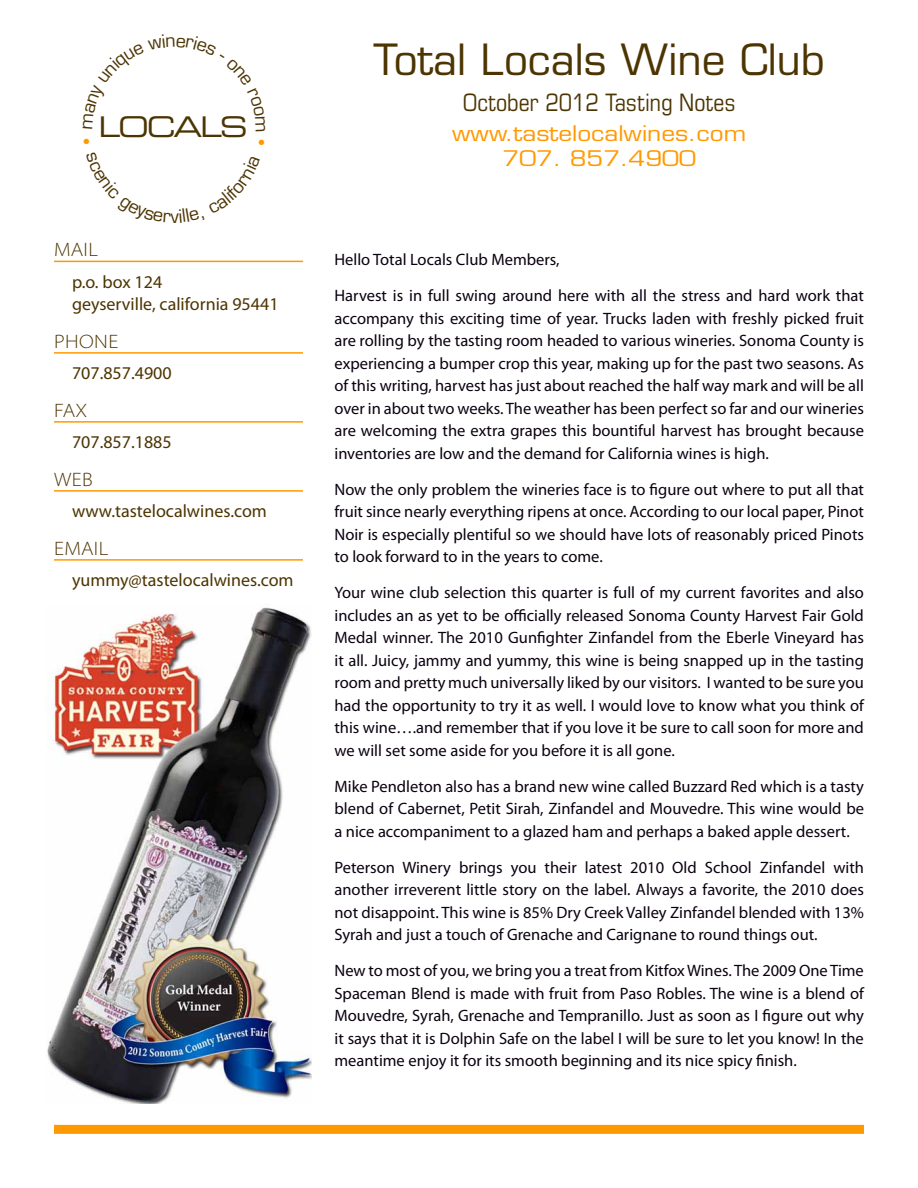
<style>
.page{position:relative;width:918px;height:1188px;background:#fff}
.page>*{position:absolute;margin:0;border:0;box-sizing:border-box;transform-origin:0 0}
.t1{font:42px "Eurostile";color:#4d3502}
.t2{font:28.5px "Eurostile Extended Two";letter-spacing:-.075em;color:#4c3503}
.t3{font:condensed 24px "Eurostile";color:#4d3502}
.t4{font:21px/25.2px "Eurostile";color:#f90;text-align:center;scale:1.16 1}
.t5{font:300 semi-expanded 19.5px "Myriad Pro";letter-spacing:.02em;color:#4d3502}
.t6{font:18px/22.5px "Myriad Pro";color:#4d3502}
.t7{font:16.5px/22.5px "Myriad Pro";color:#0b0010;text-align:justify}
</style>
<div class="page">
<div style="left:54px;top:1125px;width:810px;height:9px;background:#f90"></div>
<img style="left:47px;top:607px;width:264px;height:496px">
<hr style="left:54px;top:261px;width:249px;height:1px;background:#f90">
<hr style="left:54px;top:352px;width:249px;height:2px;background:#f90">
<hr style="left:54px;top:421px;width:249px;height:2px;background:#f90">
<hr style="left:54px;top:490px;width:249px;height:2px;background:#f90">
<hr style="left:54px;top:559px;width:249px;height:2px;background:#f90">
<h2 class="t2" style="left:98px;top:107px;width:151px">LOCALS</h2>
<p class="t5" style="left:54px;top:239px;width:45px">MAIL</p>
<p class="t6" style="left:72px;top:271px;width:208px">p.o. box 124<br>geyserville, california 95441</p>
<p class="t5" style="left:54px;top:330px;width:66px">PHONE</p>
<p class="t6" style="left:72px;top:362px;width:101px">707.857.4900</p>
<p class="t5" style="left:54px;top:399px;width:34px">FAX</p>
<p class="t6" style="left:72px;top:431px;width:101px">707.857.1885</p>
<p class="t5" style="left:54px;top:468px;width:40px">WEB</p>
<p class="t6" style="left:72px;top:500px;width:196px">www.tastelocalwines.com</p>
<p class="t5" style="left:54px;top:537px;width:56px">EMAIL</p>
<p class="t6" style="left:72px;top:569px;width:223px">yummy@tastelocalwines.com</p>
<h1 class="t1" style="left:374px;top:34px;width:453px">Total Locals Wine Club</h1>
<h3 class="t3" style="left:463px;top:88px;width:274px">October 2012 Tasting Notes</h3>
<p class="t4" style="left:452px;top:121px;width:255px">www.tastelocalwines.com<br>707. 857.4900</p>
<p class="t7" style="left:334px;top:242px;width:531px;line-height:36px">Hello Total Locals Club Members,<br>Harvest is in full swing around here with all the stress and hard work that</p>
<p class="t7" style="left:334px;top:307px;width:531px">accompany this exciting time of year. Trucks laden with freshly picked fruit are rolling by the tasting room headed to various wineries. Sonoma County is experiencing a bumper crop this year, making up for the past two seasons. As of this writing, harvest has just about reached the half way mark and will be all over in about two weeks. The weather has been perfect so far and our wineries are welcoming the extra grapes this bountiful harvest has brought because inventories are low and the demand for California wines is high.</p>
<p class="t7" style="left:334px;top:478px;width:531px">Now the only problem the wineries face is to figure out where to put all that fruit since nearly everything ripens at once. According to our local paper, Pinot Noir is especially plentiful so we should have lots of reasonably priced Pinots to look forward to in the years to come.</p>
<p class="t7" style="left:334px;top:582px;width:531px">Your wine club selection this quarter is full of my current favorites and also includes an as yet to be officially released Sonoma County Harvest Fair Gold Medal winner. The 2010 Gunfighter Zinfandel from the Eberle Vineyard has it all. Juicy, jammy and yummy, this wine is being snapped up in the tasting room and pretty much universally liked by our visitors. I wanted to be sure you had the opportunity to try it as well. I would love to know what you think of this wine….and remember that if you love it be sure to call soon for more and we will set some aside for you before it is all gone.</p>
<p class="t7" style="left:334px;top:775px;width:531px">Mike Pendleton also has a brand new wine called Buzzard Red which is a tasty blend of Cabernet, Petit Sirah, Zinfandel and Mouvedre. This wine would be a nice accompaniment to a glazed ham and perhaps a baked apple dessert.</p>
<p class="t7" style="left:334px;top:856px;width:531px">Peterson Winery brings you their latest 2010 Old School Zinfandel with another irreverent little story on the label. Always a favorite, the 2010 does not disappoint. This wine is 85% Dry Creek Valley Zinfandel blended with 13% Syrah and just a touch of Grenache and Carignane to round things out.</p>
<p class="t7" style="left:334px;top:960px;width:531px">New to most of you, we bring you a treat from Kitfox Wines. The 2009 One Time Spaceman Blend is made with fruit from Paso Robles. The wine is a blend of Mouvedre, Syrah, Grenache and Tempranillo. Just as soon as I figure out why it says that it is Dolphin Safe on the label I will be sure to let you know! In the meantime enjoy it for its smooth beginning and its nice spicy finish.</p>
</div>
